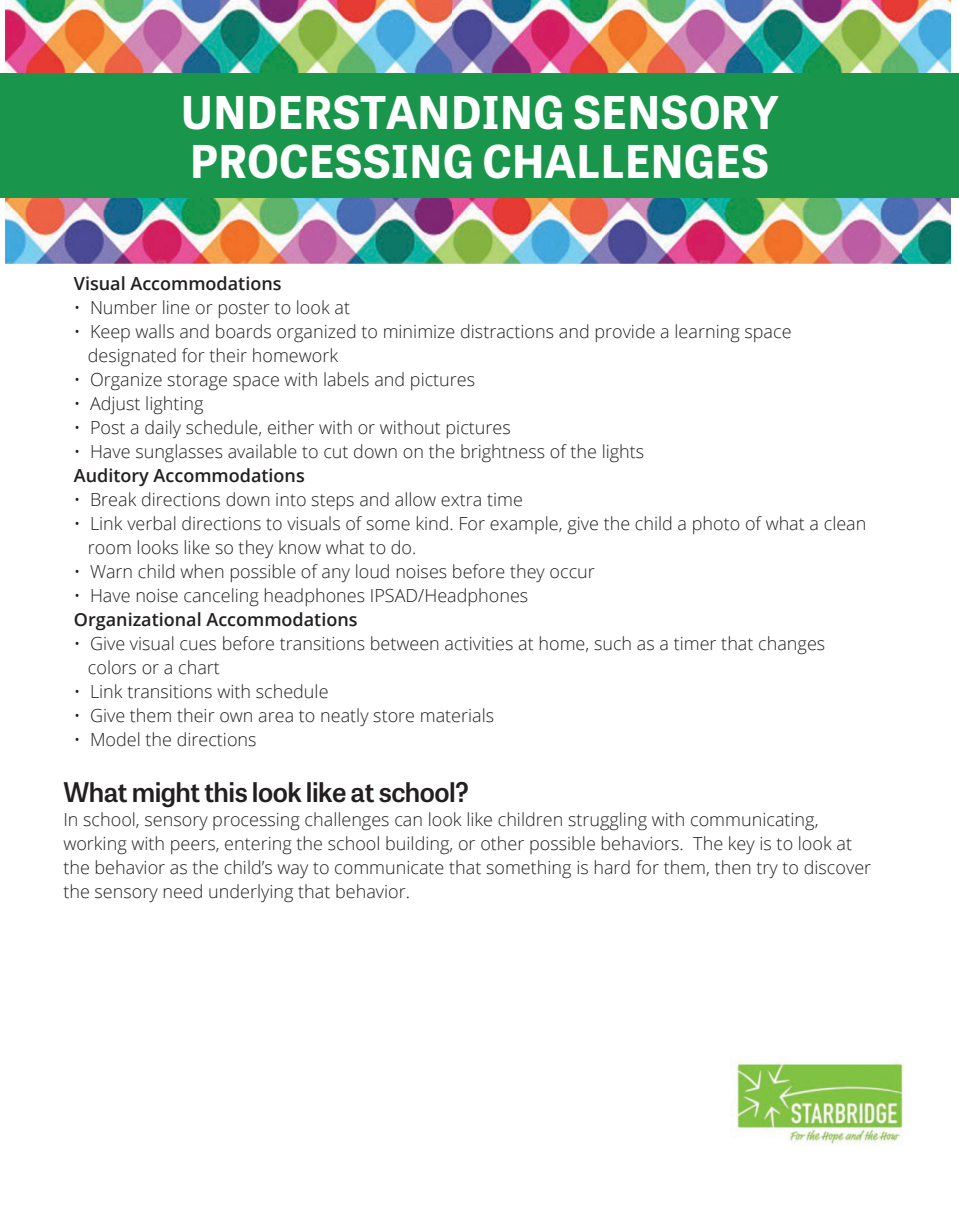
<style>
.page{position:relative;width:959px;height:1229px;background:#fff}
.page>*{position:absolute;margin:0;border:0;box-sizing:border-box;transform-origin:0 0}
.t1{font:700 45px/49.5px "Tablet Gothic";color:#fff}
.t2{font:600 27px "Tablet Gothic";letter-spacing:-.02em;color:#231f20}
.t3{font:300 18px/24px "Open Sans";color:#231f20}
.t4{font:600 18px "Open Sans";color:#231f20}
</style>
<div class="page">
<img style="left:5px;top:0;width:945px;height:263px">
<div style="left:0;top:73px;width:958px;height:124px;background:#19964b"></div>
<img style="left:730px;top:1062px;width:173px;height:83px">
<h1 class="t1" style="left:181px;top:86px;width:599px">UNDERSTANDING SENSORY<br>PROCESSING CHALLENGES</h1>
<p class="t4" style="left:74px;top:271px;width:209px">Visual Accommodations</p>
<p class="t3" style="left:74px;top:295px;width:278px">• Number line or poster to look at</p>
<p class="t3" style="left:88px;top:319px;width:705px;text-indent:-14px">• Keep walls and boards organized to minimize distractions and provide a learning space designated for their homework</p>
<p class="t3" style="left:74px;top:367px;width:403px">• Organize storage space with labels and pictures</p>
<p class="t3" style="left:74px;top:391px;width:131px">• Adjust lighting</p>
<p class="t3" style="left:74px;top:415px;width:438px">• Post a daily schedule, either with or without pictures</p>
<p class="t3" style="left:74px;top:439px;width:572px">• Have sunglasses available to cut down on the brightness of the lights</p>
<p class="t4" style="left:74px;top:463px;width:232px">Auditory Accommodations</p>
<p class="t3" style="left:74px;top:487px;width:450px">• Break directions down into steps and allow extra time</p>
<p class="t3" style="left:88px;top:511px;width:780px;text-indent:-14px">• Link verbal directions to visuals of some kind. For example, give the child a photo of what a clean room looks like so they know what to do.</p>
<p class="t3" style="left:74px;top:559px;width:522px">• Warn child when possible of any loud noises before they occur</p>
<p class="t3" style="left:74px;top:583px;width:456px">• Have noise canceling headphones IPSAD/Headphones</p>
<p class="t4" style="left:74px;top:607px;width:285px">Organizational Accommodations</p>
<p class="t3" style="left:88px;top:631px;width:738px;text-indent:-14px">• Give visual cues before transitions between activities at home, such as a timer that changes colors or a chart</p>
<p class="t3" style="left:74px;top:679px;width:256px">• Link transitions with schedule</p>
<p class="t3" style="left:74px;top:703px;width:422px">• Give them their own area to neatly store materials</p>
<p class="t3" style="left:74px;top:727px;width:184px">• Model the directions</p>
<h2 class="t2" style="left:63px;top:773px;width:407px">What might this look like at school?</h2>
<p class="t3" style="left:63px;top:807px;width:809px">In school, sensory processing challenges can look like children struggling with communicating, working with peers, entering the school building, or other possible behaviors. The key is to look at the behavior as the child’s way to communicate that something is hard for them, then try to discover the sensory need underlying that behavior.</p>
</div>
